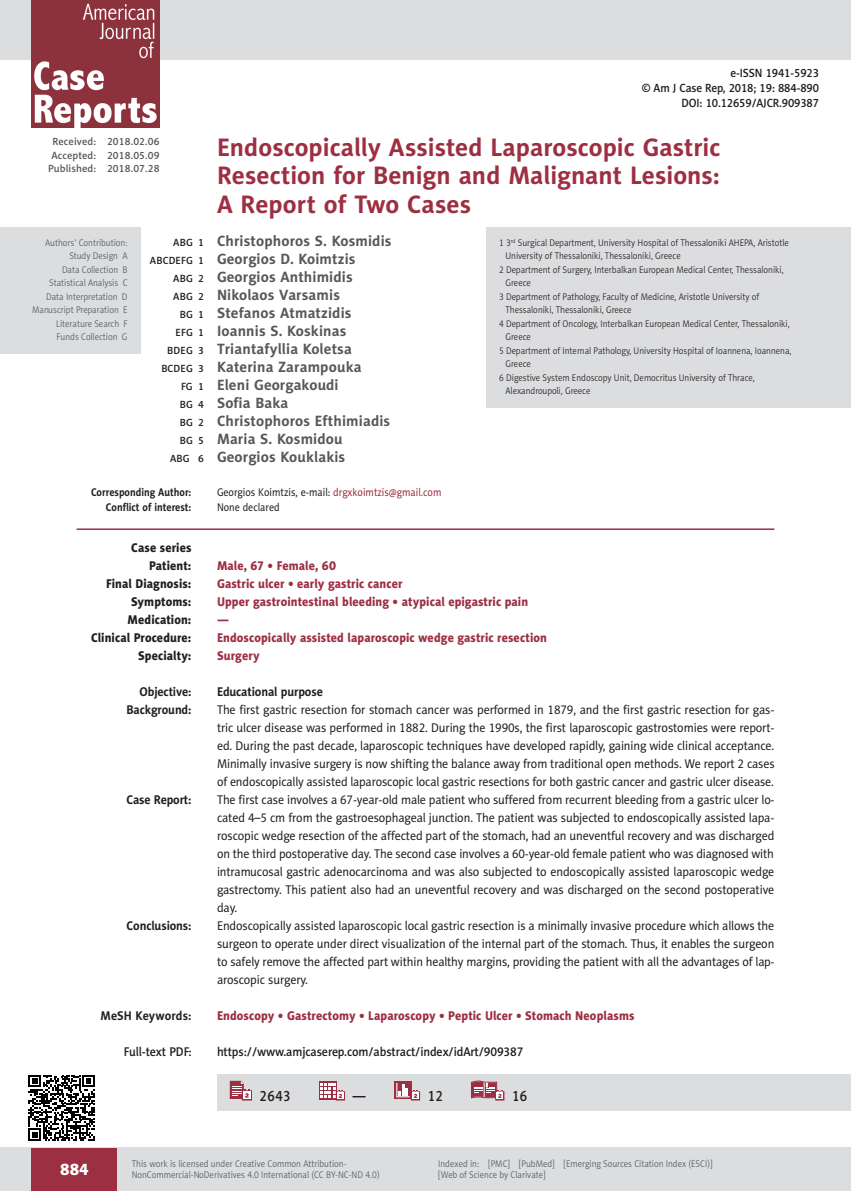
<style>
.page{position:relative;width:851px;height:1191px;background:#fff}
.page>*{position:absolute;margin:0;border:0;box-sizing:border-box;transform-origin:0 0}
.AJCR_Tytul{font:700 25.5px/28.5px "Naomi Sans EFN";color:#9d2f42;text-align:justify}
.t1{font:16.5px "Naomi Sans EFN Heavy";color:#fff}
.AJCR_Autorzy{font:700 15px "Naomi Sans EFN";letter-spacing:.01em;color:#57585a}
.AJCR_dane{font:15px "Naomi Sans EFN Medium";letter-spacing:.03em;color:#231f20;scale:.9 1}
.AJCR_Summary_body{font:12.75px/18px "Naomi Sans EFN";letter-spacing:-.01em;color:#231f20;text-align:justify;scale:.95 1}
.AJCR_keywords{font:12.75px "Naomi Sans EFN Heavy";letter-spacing:.005em;color:#9d2f42;scale:.95 1}
.AJCR_keywords-2{font:12.75px "Naomi Sans EFN Heavy";letter-spacing:.005em;color:#231f20;scale:.95 1}
.AJCR_full_text_pdf{font:12.75px "Naomi Sans EFN Medium";letter-spacing:-.01em;color:#231f20;scale:.95 1}
.AJCR_Summary_body-2{font:700 12.75px "Naomi Sans EFN";letter-spacing:-.01em;color:#231f20;scale:.95 1}
.AJCR_keywords-3{font:700 12.75px "Naomi Sans EFN";letter-spacing:.005em;color:#231f20;scale:.95 1}
.AJCR_full_text_pdf-2{font:12px "Naomi Sans EFN Medium";letter-spacing:-.01em;color:#231f20;scale:.95 1}
.AJCR_Adres{font:11.25px "Naomi Sans EFN";color:#231f20;scale:.9 1}
.AJCR_Adres-2{font:700 11.25px "Naomi Sans EFN";color:#231f20;scale:.9 1}
.t2{font:10.5px "Naomi Sans EFN Medium";letter-spacing:.01em;color:#57585a}
.AJCR_Afiliacja{font:9.75px/13.5px "Naomi Sans EFN Light";color:#231f20;scale:.9 1}
.t3{font:9.75px/11.2px "Naomi Sans EFN Light";color:#57585a;scale:.9 1}
.s1{font-family:"Naomi Sans EFN Medium";font-weight:400;font-size:10.5px;color:#231f20}
.s2{color:#9d2f42}
</style>
<div class="page">
<div style="left:217px;top:1074px;width:633px;height:36px;background:#dcdddf"></div>
<svg style="left:230px;top:1080px;width:22px;height:20px"></svg>
<div style="left:319px;top:1081px;width:17px;height:18px;background:#9d2f42"></div>
<svg style="left:320px;top:1082px;width:25px;height:18px"></svg>
<div style="left:394px;top:1081px;width:18px;height:18px;background:#9d2f42"></div>
<svg style="left:396px;top:1083px;width:24px;height:17px"></svg>
<svg style="left:471px;top:1080px;width:33px;height:20px"></svg>
<hr style="left:77px;top:528px;width:697px;height:2px;background:#9d2f42">
<div style="left:0;top:228px;width:140px;height:126px;background:#dcdddf"></div>
<div style="left:486px;top:228px;width:364px;height:180px;background:#dcdddf"></div>
<svg style="left:28px;top:1075px;width:67px;height:66px"></svg>
<hr style="left:850px;top:0;width:1px;height:60px;background:#dcdddf">
<div style="left:0;top:1148px;width:850px;height:43px;background:#dcdddf"></div>
<div style="left:32px;top:1147px;width:85px;height:43px;background:#9d2f42"></div>
<div style="left:0;top:0;width:850px;height:60px;background:#dcdddf"></div>
<img style="left:32px;top:0;width:127px;height:127px">
<p class="AJCR_full_text_pdf-2" style="left:730px;top:66px;width:95px">e-ISSN 1941-5923</p>
<p class="AJCR_full_text_pdf-2" style="left:641px;top:81px;width:188px">© Am J Case Rep, 2018; 19: 884-890</p>
<p class="AJCR_full_text_pdf-2" style="left:681px;top:96px;width:146px">DOI: 10.12659/AJCR.909387</p>
<p class="AJCR_Tytul" style="left:217px;top:133px;width:505px">Endoscopically Assisted Laparoscopic Gastric Resection for Benign and Malignant Lesions:<br>A Report of Two Cases</p>
<p class="AJCR_Autorzy" style="left:173px;top:232px;width:220px"><span class="s1">ABG 1</span> Christophoros S. Kosmidis</p>
<p class="AJCR_Autorzy" style="left:150px;top:250px;width:207px"><span class="s1">ABCDEFG 1</span> Georgios D. Koimtzis</p>
<p class="AJCR_Autorzy" style="left:173px;top:268px;width:181px"><span class="s1">ABG 2</span> Georgios Anthimidis</p>
<p class="AJCR_Autorzy" style="left:173px;top:286px;width:168px"><span class="s1">ABG 2</span> Nikolaos Varsamis</p>
<p class="AJCR_Autorzy" style="left:180px;top:304px;width:173px"><span class="s1">BG 1</span> Stefanos Atmatzidis</p>
<p class="AJCR_Autorzy" style="left:175px;top:322px;width:172px"><span class="s1">EFG 1</span> Ioannis S. Koskinas</p>
<p class="AJCR_Autorzy" style="left:167px;top:340px;width:186px"><span class="s1">BDEG 3</span> Triantafyllia Koletsa</p>
<p class="AJCR_Autorzy" style="left:161px;top:358px;width:202px"><span class="s1">BCDEG 3</span> Katerina Zarampouka</p>
<p class="AJCR_Autorzy" style="left:181px;top:376px;width:159px"><span class="s1">FG 1</span> Eleni Georgakoudi</p>
<p class="AJCR_Autorzy" style="left:180px;top:394px;width:110px"><span class="s1">BG 4</span> Sofia Baka</p>
<p class="AJCR_Autorzy" style="left:180px;top:412px;width:212px"><span class="s1">BG 2</span> Christophoros Efthimiadis</p>
<p class="AJCR_Autorzy" style="left:180px;top:430px;width:164px"><span class="s1">BG 5</span> Maria S. Kosmidou</p>
<p class="AJCR_Autorzy" style="left:170px;top:448px;width:177px"><span class="s1">ABG 6</span> Georgios Kouklakis</p>
<p class="AJCR_Adres-2" style="left:91px;top:485px;width:113px">Corresponding Author:</p>
<p class="AJCR_Adres" style="left:217px;top:485px;width:251px">Georgios Koimtzis, e-mail: <span class="s2">drgxkoimtzis@gmail.com</span></p>
<p class="AJCR_Adres-2" style="left:106px;top:501px;width:97px">Conflict of interest:</p>
<p class="AJCR_Adres" style="left:217px;top:501px;width:71px">None declared</p>
<p class="AJCR_keywords-2" style="left:131px;top:540px;width:65px">Case series</p>
<p class="AJCR_keywords-2" style="left:149px;top:558px;width:46px">Patient:</p>
<p class="AJCR_keywords" style="left:217px;top:558px;width:127px">Male, 67 • Female, 60</p>
<p class="AJCR_keywords-2" style="left:106px;top:576px;width:91px">Final Diagnosis:</p>
<p class="AJCR_keywords" style="left:217px;top:576px;width:197px">Gastric ulcer • early gastric cancer</p>
<p class="AJCR_keywords-2" style="left:131px;top:594px;width:65px">Symptoms:</p>
<p class="AJCR_keywords" style="left:217px;top:594px;width:329px">Upper gastrointestinal bleeding • atypical epigastric pain</p>
<p class="AJCR_keywords-2" style="left:128px;top:612px;width:69px">Medication:</p>
<p class="AJCR_keywords" style="left:217px;top:612px;width:14px">—</p>
<p class="AJCR_keywords-2" style="left:91px;top:630px;width:107px">Clinical Procedure:</p>
<p class="AJCR_keywords" style="left:217px;top:630px;width:349px">Endoscopically assisted laparoscopic wedge gastric resection</p>
<p class="AJCR_keywords-2" style="left:138px;top:648px;width:58px">Specialty:</p>
<p class="AJCR_keywords" style="left:217px;top:648px;width:47px">Surgery</p>
<p class="AJCR_Summary_body-2" style="left:139px;top:684px;width:56px">Objective:</p>
<p class="AJCR_Summary_body-2" style="left:217px;top:684px;width:113px">Educational purpose</p>
<p class="AJCR_Summary_body-2" style="left:126px;top:702px;width:70px">Background:</p>
<p class="AJCR_Summary_body" style="left:217px;top:701px;width:588px">The first gastric resection for stomach cancer was performed in 1879, and the first gastric resection for gas&shy;tric ulcer disease was performed in 1882. During the 1990s, the first laparoscopic gastrostomies were report&shy;ed. During the past decade, laparoscopic techniques have developed rapidly, gaining wide clinical acceptance.<br>Minimally invasive surgery is now shifting the balance away from traditional open methods. We report 2 cases of endoscopically assisted laparoscopic local gastric resections for both gastric cancer and gastric ulcer disease.</p>
<p class="AJCR_Summary_body-2" style="left:126px;top:792px;width:70px">Case Report:</p>
<p class="AJCR_Summary_body" style="left:217px;top:791px;width:588px">The first case involves a 67-year-old male patient who suffered from recurrent bleeding from a gastric ulcer lo&shy;cated 4–5 cm from the gastroesophageal junction. The patient was subjected to endoscopically assisted lapa&shy;roscopic wedge resection of the affected part of the stomach, had an uneventful recovery and was discharged on the third postoperative day. The second case involves a 60-year-old female patient who was diagnosed with intramucosal gastric adenocarcinoma and was also subjected to endoscopically assisted laparoscopic wedge gastrectomy. This patient also had an uneventful recovery and was discharged on the second postoperative day.</p>
<p class="AJCR_Summary_body-2" style="left:127px;top:918px;width:70px">Conclusions:</p>
<p class="AJCR_Summary_body" style="left:217px;top:917px;width:588px">Endoscopically assisted laparoscopic local gastric resection is a minimally invasive procedure which allows the surgeon to operate under direct visualization of the internal part of the stomach. Thus, it enables the surgeon to safely remove the affected part within healthy margins, providing the patient with all the advantages of lap&shy;aroscopic surgery.</p>
<p class="AJCR_keywords-3" style="left:100px;top:1008px;width:97px">MeSH Keywords:</p>
<p class="AJCR_keywords" style="left:217px;top:1008px;width:441px">Endoscopy • Gastrectomy • Laparoscopy • Peptic Ulcer • Stomach Neoplasms</p>
<p class="AJCR_full_text_pdf" style="left:124px;top:1044px;width:73px">Full-text PDF:</p>
<p class="AJCR_full_text_pdf" style="left:217px;top:1044px;width:324px">https://www.amjcaserep.com/abstract/index/idArt/909387</p>
<p class="t2" style="left:52px;top:136px;width:109px">Received: 2018.02.06</p>
<p class="t2" style="left:51px;top:149px;width:110px">Accepted: 2018.05.09</p>
<p class="t2" style="left:48px;top:163px;width:113px">Published: 2018.07.28</p>
<p class="AJCR_Afiliacja" style="left:505px;top:236px;width:316px;text-indent:-6px">1 3<sup>rd</sup> Surgical Department, University Hospital of Thessaloniki AHEPA, Aristotle<br>University of Thessaloniki, Thessaloniki, Greece</p>
<p class="AJCR_Afiliacja" style="left:505px;top:263px;width:311px;text-indent:-6px">2 Department of Surgery, Interbalkan European Medical Center, Thessaloniki,<br>Greece</p>
<p class="AJCR_Afiliacja" style="left:505px;top:290px;width:283px;text-indent:-6px">3 Department of Pathology, Faculty of Medicine, Aristotle University of<br>Thessaloniki, Thessaloniki, Greece</p>
<p class="AJCR_Afiliacja" style="left:505px;top:317px;width:317px;text-indent:-6px">4 Department of Oncology, Interbalkan European Medical Center, Thessaloniki,<br>Greece</p>
<p class="AJCR_Afiliacja" style="left:505px;top:344px;width:319px;text-indent:-6px">5 Department of Internal Pathology, University Hospital of Ioannena, Ioannena,<br>Greece</p>
<p class="AJCR_Afiliacja" style="left:505px;top:371px;width:278px;text-indent:-6px">6 Digestive System Endoscopy Unit, Democritus University of Thrace,<br>Alexandroupoli, Greece</p>
<p class="t3" style="left:45px;top:237px;width:93px">Authors’ Contribution:</p>
<p class="t3" style="left:69px;top:250px;width:66px">Study Design A</p>
<p class="t3" style="left:62px;top:264px;width:74px">Data Collection B</p>
<p class="t3" style="left:49px;top:277px;width:89px">Statistical Analysis C</p>
<p class="t3" style="left:46px;top:291px;width:92px">Data Interpretation D</p>
<p class="t3" style="left:32px;top:304px;width:107px">Manuscript Preparation E</p>
<p class="t3" style="left:56px;top:318px;width:81px">Literature Search F</p>
<p class="t3" style="left:57px;top:331px;width:80px">Funds Collection G</p>
<p class="AJCR_dane" style="left:259px;top:1086px;width:36px">2643</p>
<p class="AJCR_dane" style="left:352px;top:1086px;width:16px">—</p>
<p class="AJCR_dane" style="left:427px;top:1086px;width:19px">12</p>
<p class="AJCR_dane" style="left:512px;top:1086px;width:19px">16</p>
<p class="t1" style="left:60px;top:1159px;width:30px">884</p>
<p class="t3" style="left:438px;top:1158px;width:306px">Indexed in: [PMC] [PubMed] [Emerging Sources Citation Index (ESCI)] [Web of Science by Clarivate]</p>
<p class="t3" style="left:132px;top:1158px;width:277px">This work is licensed under Creative Common Attribution-<br>NonCommercial-NoDerivatives 4.0 International (CC BY-NC-ND 4.0)</p>
</div>
